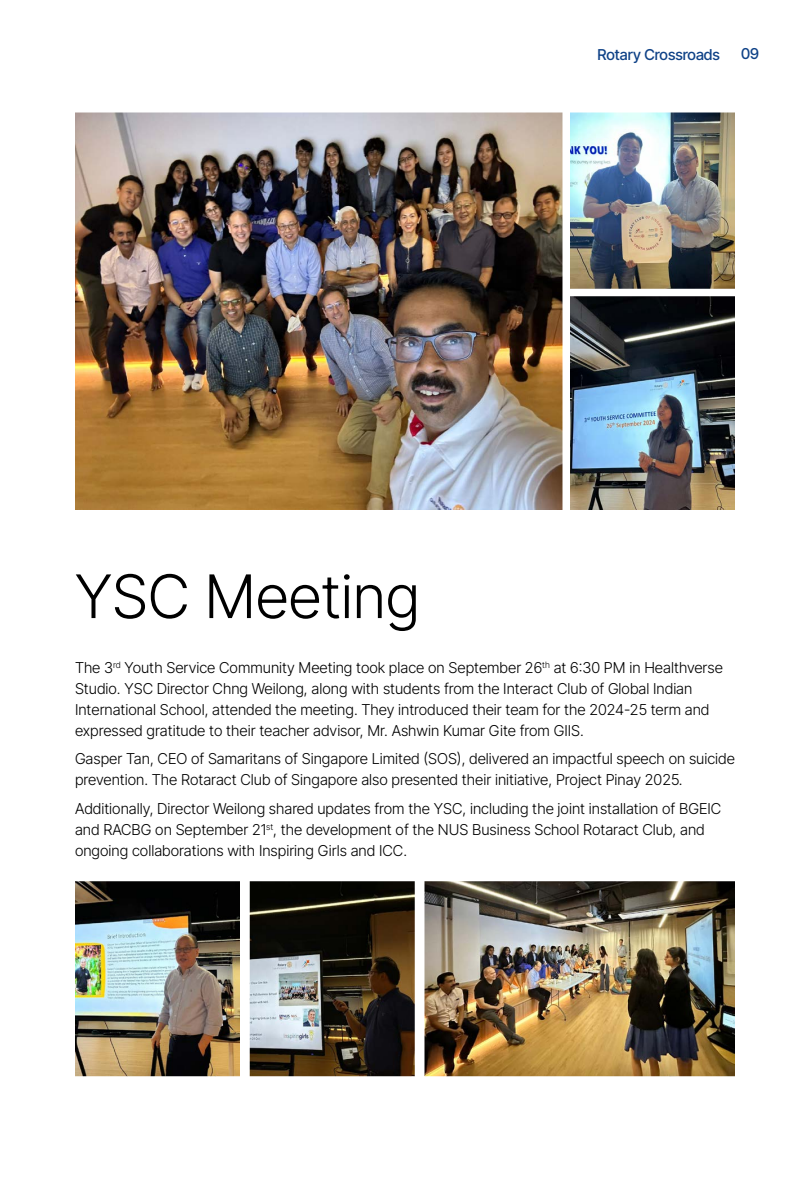
<style>
.page{position:relative;width:810px;height:1200px;background:#fff}
.page>*{position:absolute;margin:0;border:0;box-sizing:border-box;transform-origin:0 0}
.t1{font:300 60px "Inter Tight";color:#000}
.t2{font:300 15px/21px "Inter Tight";color:#000}
.t3{font:500 15px "Inter Tight";color:#0f4287}
</style>
<div class="page">
<img style="left:75px;top:881px;width:165px;height:195px">
<img style="left:250px;top:881px;width:165px;height:195px">
<img style="left:424px;top:881px;width:311px;height:195px">
<img style="left:75px;top:112px;width:487px;height:398px">
<img style="left:570px;top:112px;width:165px;height:177px">
<img style="left:570px;top:296px;width:165px;height:214px">
<p class="t3" style="left:598px;top:44px;width:124px">Rotary Crossroads</p>
<p class="t3" style="left:741px;top:43px;width:19px">09</p>
<h1 class="t1" style="left:75px;top:554px;width:346px">YSC Meeting</h1>
<p class="t2" style="left:75px;top:657px;width:649px">The 3<sup>rd</sup> Youth Service Community Meeting took place on September 26<sup>th</sup> at 6:30 PM in Healthverse Studio. YSC Director Chng Weilong, along with students from the Interact Club of Global Indian International School, attended the meeting. They introduced their team for the 2024-25 term and expressed gratitude to their teacher advisor, Mr. Ashwin Kumar Gite from GIIS.</p>
<p class="t2" style="left:75px;top:748px;width:661px">Gasper Tan, CEO of Samaritans of Singapore Limited (SOS), delivered an impactful speech on suicide prevention. The Rotaract Club of Singapore also presented their initiative, Project Pinay 2025.</p>
<p class="t2" style="left:75px;top:798px;width:648px">Additionally, Director Weilong shared updates from the YSC, including the joint installation of BGEIC and RACBG on September 21<sup>st</sup>, the development of the NUS Business School Rotaract Club, and ongoing collaborations with Inspiring Girls and ICC.</p>
</div>
